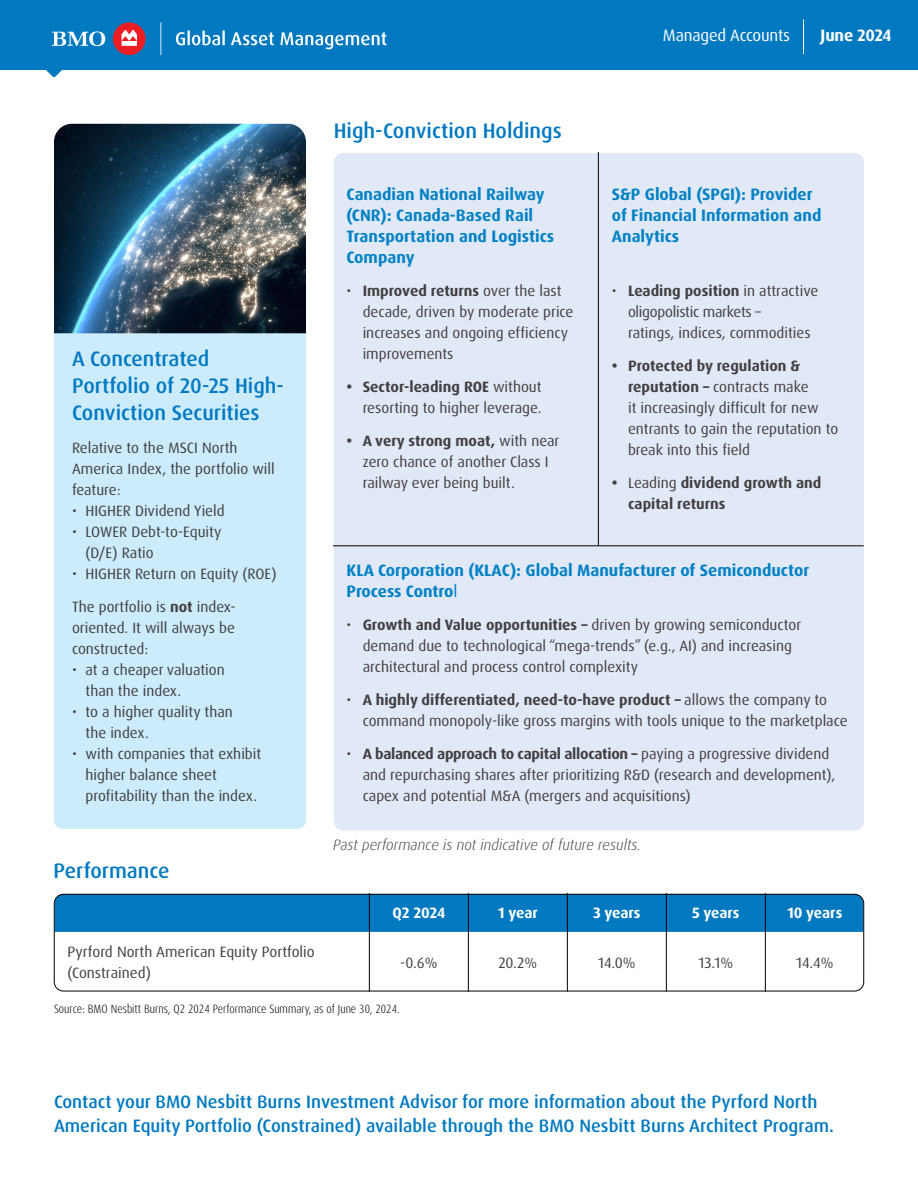
<style>
.page{position:relative;width:918px;height:1188px;background:#fff}
.page>*{position:absolute;margin:0;border:0;box-sizing:border-box;transform-origin:0 0}
.t1{font:500 21px/27px "Dax Pro";color:#0079c1}
.t2{font:500 18px/24px "Dax Pro";color:#0079c1}
.t3{font:700 16.5px/21px "Dax Pro";color:#0081c6}
.t4{font:16.5px "Dax Pro";letter-spacing:-.01em;color:#fff}
.t5{font:700 16.5px "Dax Pro";letter-spacing:-.015em;color:#fff}
.t6{font:15px/21px "Dax Pro";color:#414042}
.t7{font:italic 300 15px "Dax Pro";color:#414042}
.t8{font:700 15px/21px "Dax Pro";color:#414042}
.t9{font:700 15px "Dax Pro";letter-spacing:-.01em;color:#fff}
.t10{font:300 condensed 12px "Dax Pro";color:#000}
.s1{font-weight:700}
.s2{font-weight:400}
</style>
<div class="page">
<div style="left:55px;top:894px;width:808px;height:38px;background:#0079c1"></div>
<div style="left:334px;top:153px;width:530px;height:678px;background:#e1e9f6;border-radius:9px"></div>
<div style="left:0;top:0;width:918px;height:69px;background:#0079c1"></div>
<svg style="left:45px;top:69px;width:18px;height:8px"></svg>
<div style="left:54px;top:333px;width:252px;height:496px;background:#ccecfc"></div>
<hr style="left:598px;top:152px;width:1px;height:394px;background:#000">
<hr style="left:333px;top:546px;width:265px;height:1px;background:#000">
<hr style="left:598px;top:546px;width:266px;height:1px;background:#000">
<img style="left:54px;top:124px;width:252px;height:209px">
<hr style="left:369px;top:893px;width:1px;height:39px;background:#000">
<hr style="left:468px;top:893px;width:1px;height:39px;background:#000">
<hr style="left:567px;top:893px;width:1px;height:39px;background:#000">
<hr style="left:666px;top:893px;width:1px;height:39px;background:#000">
<hr style="left:765px;top:893px;width:1px;height:39px;background:#000">
<hr style="left:369px;top:932px;width:1px;height:60px;background:#000">
<hr style="left:468px;top:932px;width:1px;height:60px;background:#000">
<hr style="left:567px;top:932px;width:1px;height:60px;background:#000">
<hr style="left:666px;top:932px;width:1px;height:60px;background:#000">
<hr style="left:765px;top:932px;width:1px;height:60px;background:#000">
<div style="left:54px;top:894px;width:810px;height:97px;border:1px solid #000;border-radius:9px"></div>
<div style="left:113px;top:22px;width:33px;height:33px;background:#ed1d24;border-radius:50%"></div>
<svg style="left:122px;top:30px;width:15px;height:16px"></svg>
<svg style="left:52px;top:31px;width:53px;height:15px"></svg>
<svg style="left:160px;top:22px;width:1px;height:33px"></svg>
<svg style="left:231px;top:32px;width:43px;height:13px"></svg>
<svg style="left:280px;top:32px;width:106px;height:17px"></svg>
<svg style="left:176px;top:31px;width:49px;height:14px"></svg>
<hr style="left:803px;top:19px;width:1px;height:35px;background:#fff">
<h1 class="t1" style="left:72px;top:345px;width:213px">A Concentrated<br>Portfolio of 20-25 High-<br>Conviction Securities</h1>
<p class="t6" style="left:72px;top:437px;width:204px">Relative to the MSCI North<br>America Index, the portfolio will feature:</p>
<p class="t6" style="left:72px;top:500px;width:154px">• HIGHER Dividend Yield</p>
<p class="t6" style="left:86px;top:521px;width:137px;text-indent:-14px">• LOWER Debt-to-Equity (D/E) Ratio</p>
<p class="t6" style="left:72px;top:563px;width:206px">• HIGHER Return on Equity (ROE)</p>
<p class="t6" style="left:72px;top:596px;width:165px;text-align:justify">The portfolio is <span class="s1">not</span> index&shy;oriented. It will always be constructed:</p>
<p class="t6" style="left:86px;top:659px;width:141px;text-indent:-14px">• at a cheaper valuation than the index.</p>
<p class="t6" style="left:86px;top:701px;width:149px;text-indent:-14px">• to a higher quality than the index.</p>
<p class="t6" style="left:86px;top:743px;width:177px;text-indent:-14px">• with companies that exhibit higher balance sheet profitability than the index.</p>
<h1 class="t1" style="left:54px;top:858px;width:117px">Performance</h1>
<h1 class="t1" style="left:334px;top:117px;width:230px">High-Conviction Holdings</h1>
<p class="t3" style="left:346px;top:184px;width:209px">Canadian National Railway (CNR): Canada-Based Rail<br>Transportation and Logistics<br>Company</p>
<p class="t6" style="left:363px;top:280px;width:212px;text-indent:-16px">• <span class="s1">Improved returns</span> over the last decade, driven by moderate price increases and ongoing efficiency improvements</p>
<p class="t6" style="left:346px;top:376px;width:197px;text-align:right"><span class="s1">• Sector-leading ROE</span> without resorting to higher leverage.</p>
<p class="t6" style="left:363px;top:430px;width:198px;text-indent:-16px"><span class="s1">• A very strong moat,</span> with near zero chance of another Class I railway ever being built.</p>
<p class="t4" style="left:663px;top:25px;width:129px">Managed Accounts</p>
<p class="t5" style="left:821px;top:25px;width:72px">June 2024</p>
<p class="t3" style="left:612px;top:184px;width:211px">S&amp;P Global (SPGI): Provider of Financial Information and<br>Analytics</p>
<p class="t6" style="left:628px;top:280px;width:192px;text-indent:-16px">• <span class="s1">Leading position</span> in attractive oligopolistic markets –<br>ratings, indices, commodities</p>
<p class="t6" style="left:628px;top:355px;width:212px;text-indent:-16px"><span class="s1">• Protected by regulation &amp; reputation –</span> contracts make<br>it increasingly difficult for new entrants to gain the reputation to break into this field</p>
<p class="t8" style="left:628px;top:472px;width:195px;text-indent:-16px">• <span class="s2">Leading</span> dividend growth and capital returns</p>
<p class="t3" style="left:346px;top:560px;width:464px">KLA Corporation (KLAC): Global Manufacturer of Semiconductor<br>Process Contro<span class="s2">l</span></p>
<p class="t6" style="left:363px;top:614px;width:440px;text-indent:-16px">• <span class="s1">Growth and Value opportunities –</span> driven by growing semiconductor demand due to technological “mega-trends” (e.g., AI) and increasing architectural and process control complexity</p>
<p class="t6" style="left:363px;top:689px;width:486px;text-indent:-16px">• <span class="s1">A highly differentiated, need-to-have product –</span> allows the company to command monopoly-like gross margins with tools unique to the marketplace</p>
<p class="t6" style="left:363px;top:743px;width:474px;text-indent:-16px">• <span class="s1">A balanced approach to capital allocation –</span> paying a progressive dividend and repurchasing shares after prioritizing R&amp;D (research and development), capex and potential M&amp;A (mergers and acquisitions)</p>
<p class="t7" style="left:333px;top:835px;width:310px">Past performance is not indicative of future results.</p>
<p class="t9" style="left:392px;top:903px;width:54px">Q2 2024</p>
<p class="t9" style="left:498px;top:903px;width:41px">1 year</p>
<p class="t9" style="left:593px;top:903px;width:49px">3 years</p>
<p class="t9" style="left:692px;top:903px;width:49px">5 years</p>
<p class="t9" style="left:787px;top:903px;width:57px">10 years</p>
<p class="t6" style="left:67px;top:941px;width:249px">Pyrford North American Equity Portfolio (Constrained)</p>
<p class="t6" style="left:400px;top:952px;width:39px">-0.6%</p>
<p class="t6" style="left:498px;top:952px;width:40px">20.2%</p>
<p class="t6" style="left:598px;top:952px;width:39px">14.0%</p>
<p class="t6" style="left:698px;top:952px;width:36px">13.1%</p>
<p class="t6" style="left:796px;top:952px;width:39px">14.4%</p>
<p class="t10" style="left:54px;top:1001px;width:347px">Source: BMO Nesbitt Burns, Q2 2024 Performance Summary, as of June 30, 2024.</p>
<p class="t2" style="left:54px;top:1090px;width:781px">Contact your BMO Nesbitt Burns Investment Advisor for more information about the Pyrford North<br>American Equity Portfolio (Constrained) available through the BMO Nesbitt Burns Architect Program.</p>
</div>
